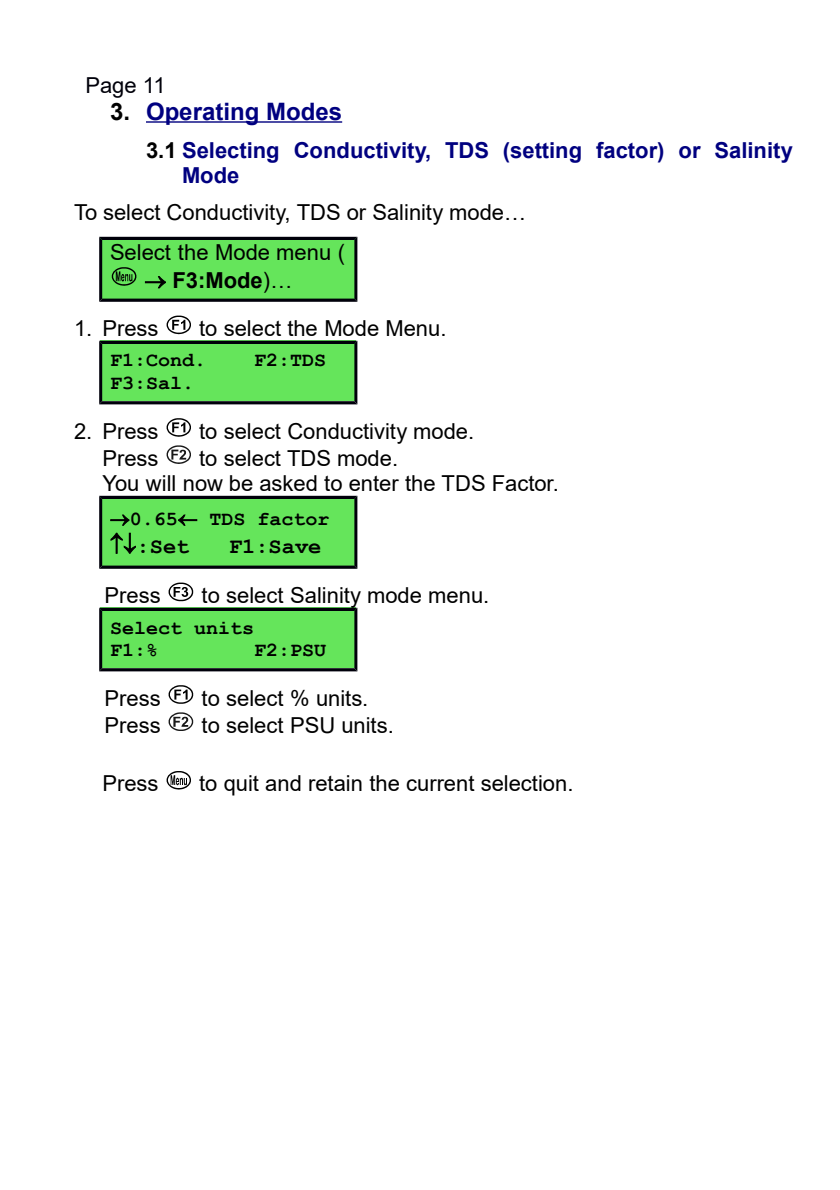
<style>
.page{position:relative;width:840px;height:1190px;background:#fff}
.page>*{position:absolute;margin:0;border:0;box-sizing:border-box;transform-origin:0 0}
.t1{font:700 24px "Arial";color:#000080}
.t2{font:22px/40.2px "Arial";color:#000}
.t3{font:700 22px/25.2px "Arial";color:#000080}
.t4{font:700 22px "Courier New";color:#000}
.t5{font:700 22px "Arial";color:#000}
.t6{font:22px "Arial";color:#00000a}
.t7{font:700 20px/22.6px "Courier New";color:#000}
.s1{color:#000}
.s2{font-weight:400}
</style>
<div class="page">
<hr style="left:146px;top:121px;width:196px;height:2px;background:#000080">
<svg style="left:167px;top:316px;width:24px;height:18px"></svg>
<svg style="left:99px;top:341px;width:258px;height:63px;background:#5acb52"></svg>
<svg style="left:167px;top:418px;width:24px;height:19px"></svg>
<svg style="left:167px;top:445px;width:24px;height:19px"></svg>
<svg style="left:169px;top:583px;width:24px;height:18px"></svg>
<svg style="left:99px;top:608px;width:258px;height:63px;background:#5acb52"></svg>
<svg style="left:169px;top:685px;width:24px;height:19px"></svg>
<svg style="left:169px;top:712px;width:24px;height:19px"></svg>
<svg style="left:167px;top:771px;width:24px;height:19px"></svg>
<svg style="left:99px;top:237px;width:258px;height:65px;background:#59c851"></svg>
<svg style="left:99px;top:496px;width:258px;height:73px;background:#5bcd53"></svg>
<p class="t6" style="left:85px;top:77px;width:82px">Page 11</p>
<p class="t1" style="left:110px;top:102px;width:234px"><span class="s1">3.</span> Operating Modes</p>
<p class="t3" style="left:182px;top:139px;width:613px;text-indent:-36px"><span class="s1">3.1</span> Selecting Conductivity, TDS (setting factor) or Salinity<br>Mode</p>
<p class="t2" style="left:110px;top:194px;width:418px;text-indent:-36px">To select Conductivity, TDS or Salinity mode…<br>Select the Mode menu (</p>
<p class="t5" style="left:173px;top:272px;width:121px">F3:Mode<span class="s2">)…</span></p>
<p class="t2" style="left:74px;top:310px;width:86px">1. Press</p>
<p class="t2" style="left:199px;top:310px;width:249px">to select the Mode Menu.</p>
<p class="t7" style="left:110px;top:351px;width:98px">F1:Cond.</p>
<p class="t7" style="left:254px;top:351px;width:74px">F2:TDS</p>
<p class="t7" style="left:110px;top:374px;width:86px">F3:Sal.</p>
<p class="t2" style="left:74px;top:413px;width:86px">2. Press</p>
<p class="t2" style="left:199px;top:413px;width:277px">to select Conductivity mode.</p>
<p class="t2" style="left:102px;top:440px;width:58px">Press</p>
<p class="t2" style="left:102px;top:447px;width:458px;line-height:25.4px;text-indent:97px">to select TDS mode.<br>You will now be asked to enter the TDS Factor.</p>
<p class="t7" style="left:130px;top:509px;width:50px">0.65</p>
<p class="t7" style="left:210px;top:509px;width:122px">TDS factor</p>
<p class="t4" style="left:137px;top:539px;width:54px">:Set</p>
<p class="t4" style="left:229px;top:539px;width:94px">F1:Save</p>
<p class="t2" style="left:105px;top:577px;width:58px">Press</p>
<p class="t2" style="left:202px;top:577px;width:289px">to select Salinity mode menu.</p>
<p class="t7" style="left:110px;top:618px;width:146px">Select units<br>F1:%</p>
<p class="t7" style="left:254px;top:641px;width:74px">F2:PSU</p>
<p class="t2" style="left:105px;top:680px;width:58px">Press</p>
<p class="t2" style="left:202px;top:680px;width:168px">to select % units.</p>
<p class="t2" style="left:105px;top:707px;width:58px">Press</p>
<p class="t2" style="left:202px;top:707px;width:194px">to select PSU units.</p>
<p class="t2" style="left:102px;top:766px;width:58px">Press</p>
<p class="t2" style="left:199px;top:766px;width:376px">to quit and retain the current selection.</p>
</div>
